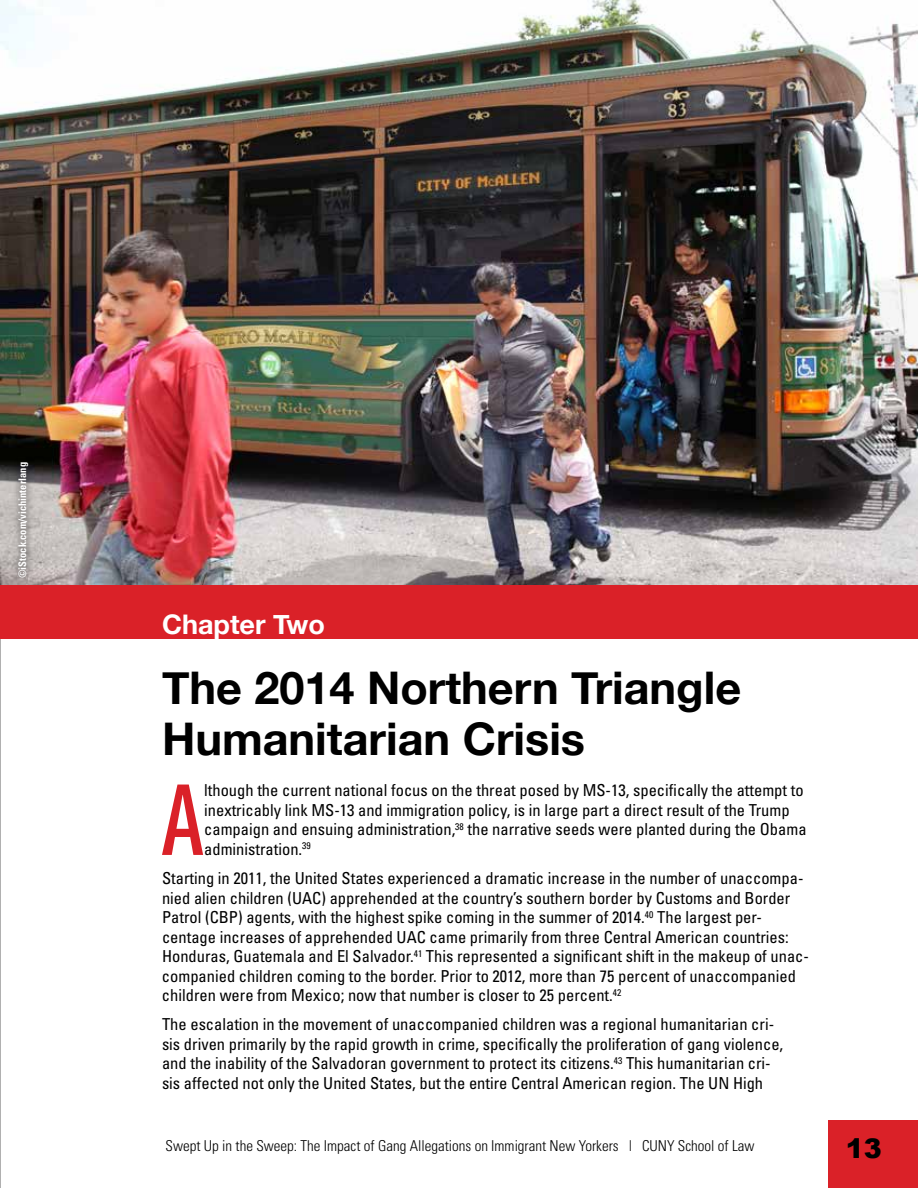
<style>
.page{position:relative;width:918px;height:1188px;background:#fff}
.page>*{position:absolute;margin:0;border:0;box-sizing:border-box;transform-origin:0 0}
.t1{font:ultra-condensed 97.5px "Univers";color:#da2128}
.t2{font:700 45px/51px "Helvetica Neue";color:#000}
.t3{font:700 27px "Helvetica Neue";color:#fff}
.t4{font:900 27px "Arial";color:#000}
.t5{font:condensed 16.5px/19.5px "Univers";color:#000}
.t6{font:300 condensed 15px "Univers";color:#000}
.t7{font:700 condensed 10.5px "Univers";color:#fff}
</style>
<div class="page">
<svg style="left:0;top:639px;width:1px;height:549px"></svg>
<div style="left:828px;top:1120px;width:90px;height:68px;background:#da2128"></div>
<img style="left:0;top:0;width:918px;height:585px">
<div style="left:0;top:585px;width:918px;height:54px;background:#da2128"></div>
<div style="left:10px;top:455px;width:26px;height:130px;background:#000;opacity:.75"></div>
<p class="t7" style="left:16px;top:578px;width:118px;rotate:-90deg">©iStock.com/vichinterlang</p>
<h3 class="t3" style="left:162px;top:603px;width:164px">Chapter Two</h3>
<h2 class="t2" style="left:162px;top:664px;width:581px">The 2014 Northern Triangle<br>Humanitarian Crisis</h2>
<h1 class="t1" style="left:161px;top:765px;width:45px">A</h1>
<p class="t5" style="left:204px;top:780px;width:604px">lthough the current national focus on the threat posed by MS-13, specifically the attempt to inextricably link MS-13 and immigration policy, is in large part a direct result of the Trump campaign and ensuing administration,<sup>38</sup> the narrative seeds were planted during the Obama administration.<sup>39</sup></p>
<p class="t5" style="left:162px;top:868px;width:649px">Starting in 2011, the United States experienced a dramatic increase in the number of unaccompa&shy;nied alien children (UAC) apprehended at the country’s southern border by Customs and Border Patrol (CBP) agents, with the highest spike coming in the summer of 2014.<sup>40</sup> The largest per&shy;centage increases of apprehended UAC came primarily from three Central American countries:<br>Honduras, Guatemala and El Salvador.<sup>41</sup> This represented a significant shift in the makeup of unac&shy;companied children coming to the border. Prior to 2012, more than 75 percent of unaccompanied children were from Mexico; now that number is closer to 25 percent.<sup>42</sup></p>
<p class="t5" style="left:162px;top:1014px;width:623px">The escalation in the movement of unaccompanied children was a regional humanitarian cri&shy;sis driven primarily by the rapid growth in crime, specifically the proliferation of gang violence, and the inability of the Salvadoran government to protect its citizens.<sup>43</sup> This humanitarian cri&shy;sis affected not only the United States, but the entire Central American region. The UN High</p>
<p class="t6" style="left:166px;top:1137px;width:590px">Swept Up in the Sweep: The Impact of Gang Allegations on Immigrant New Yorkers | CUNY School of Law</p>
<h3 class="t4" style="left:846px;top:1129px;width:38px">13</h3>
</div>
